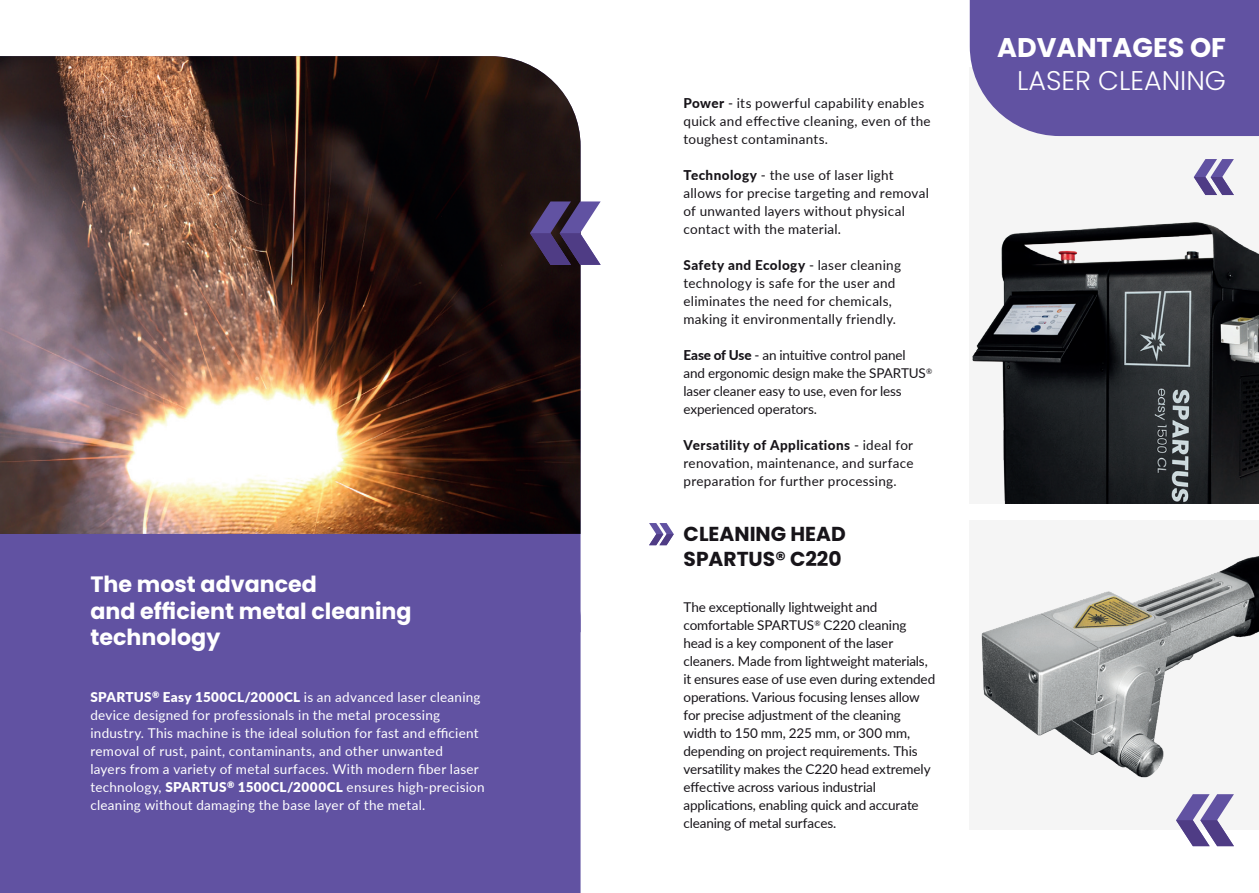
<style>
.page{position:relative;width:1259px;height:893px;background:#fff}
.page>*{position:absolute;margin:0;border:0;box-sizing:border-box;transform-origin:0 0}
.t1{font:300 27px "Poppins";color:#fff}
.t2{font:700 27px "Poppins";color:#fff}
.t3{font:700 22.2px/26.7px "Poppins";color:#fff}
.t4{font:700 20.25px/24.8px "Poppins";color:#171419}
.t5{font:13.5px/18px "Lato";letter-spacing:-.005em;color:#171419}
.t6{font:13.5px/18px "Lato";letter-spacing:.02em;color:#fff}
.t7{font:13.5px/18px "Lato";letter-spacing:.02em;color:#171419}
.s1{font-weight:900}
.s2{font-weight:800}
</style>
<div class="page">
<div style="left:969px;top:67px;width:290px;height:437px;background:#f5f5f5"></div>
<div style="left:969px;top:0;width:290px;height:136px;background:#6152a2"></div>
<div style="left:0;top:632px;width:580px;height:261px;background:#6152a2"></div>
<img style="left:972px;top:222px;width:287px;height:282px">
<div style="left:0;top:534px;width:580px;height:98px;background:#6152a2"></div>
<img style="left:0;top:56px;width:580px;height:478px">
<svg style="left:530px;top:201px;width:70px;height:64px;background:#5f517d"></svg>
<div style="left:969px;top:520px;width:290px;height:310px;background:#f5f5f5"></div>
<svg style="left:649px;top:523px;width:25px;height:22px"></svg>
<img style="left:981px;top:556px;width:278px;height:222px">
<svg style="left:1176px;top:794px;width:58px;height:52px"></svg>
<svg style="left:1193px;top:159px;width:40px;height:36px"></svg>
<h2 class="t3" style="left:90px;top:571px;width:323px">The most advanced<br>and efficient metal cleaning technology</h2>
<p class="t6" style="left:90px;top:688px;width:396px"><span class="s1">SPARTUS</span><sup>®</sup> <span class="s1">Easy 1500CL/2000CL</span> is an advanced laser cleaning device designed for professionals in the metal processing industry. This machine is the ideal solution for fast and efficient removal of rust, paint, contaminants, and other unwanted<br>layers from a variety of metal surfaces. With modern fiber laser technology, <span class="s1">SPARTUS</span><sup>®</sup> <span class="s1">1500CL/2000CL</span> ensures high-precision cleaning without damaging the base layer of the metal.</p>
<p class="t7" style="left:683px;top:94px;width:249px"><span class="s2">Power</span> - its powerful capability enables quick and effective cleaning, even of the toughest contaminants.</p>
<p class="t7" style="left:683px;top:166px;width:247px"><span class="s2">Technology</span> - the use of laser light allows for precise targeting and removal of unwanted layers without physical contact with the material.</p>
<p class="t7" style="left:683px;top:256px;width:219px"><span class="s2">Safety and Ecology</span> - laser cleaning technology is safe for the user and eliminates the need for chemicals, making it environmentally friendly.</p>
<p class="t5" style="left:683px;top:346px;width:250px"><span class="s2">Ease of Use</span> - an intuitive control panel<br>and ergonomic design make the SPARTUS<sup>® </sup>laser cleaner easy to use, even for less experienced operators.</p>
<p class="t5" style="left:683px;top:436px;width:232px;text-align:justify"><span class="s2">Versatility of Applications</span> - ideal for renovation, maintenance, and surface preparation for further processing.</p>
<h3 class="t4" style="left:683px;top:522px;width:164px">CLEANING HEAD<br>SPARTUS® C220</h3>
<p class="t5" style="left:683px;top:598px;width:253px">The exceptionally lightweight and comfortable SPARTUS<sup>®</sup> C220 cleaning head is a key component of the laser cleaners. Made from lightweight materials, it ensures ease of use even during extended operations. Various focusing lenses allow for precise adjustment of the cleaning width to 150 mm, 225 mm, or 300 mm, depending on project requirements. This versatility makes the C220 head extremely effective across various industrial applications, enabling quick and accurate cleaning of metal surfaces.</p>
<h1 class="t2" style="left:997px;top:32px;width:230px">ADVANTAGES OF</h1>
<h1 class="t1" style="left:1017px;top:65px;width:210px">LASER CLEANING</h1>
</div>
